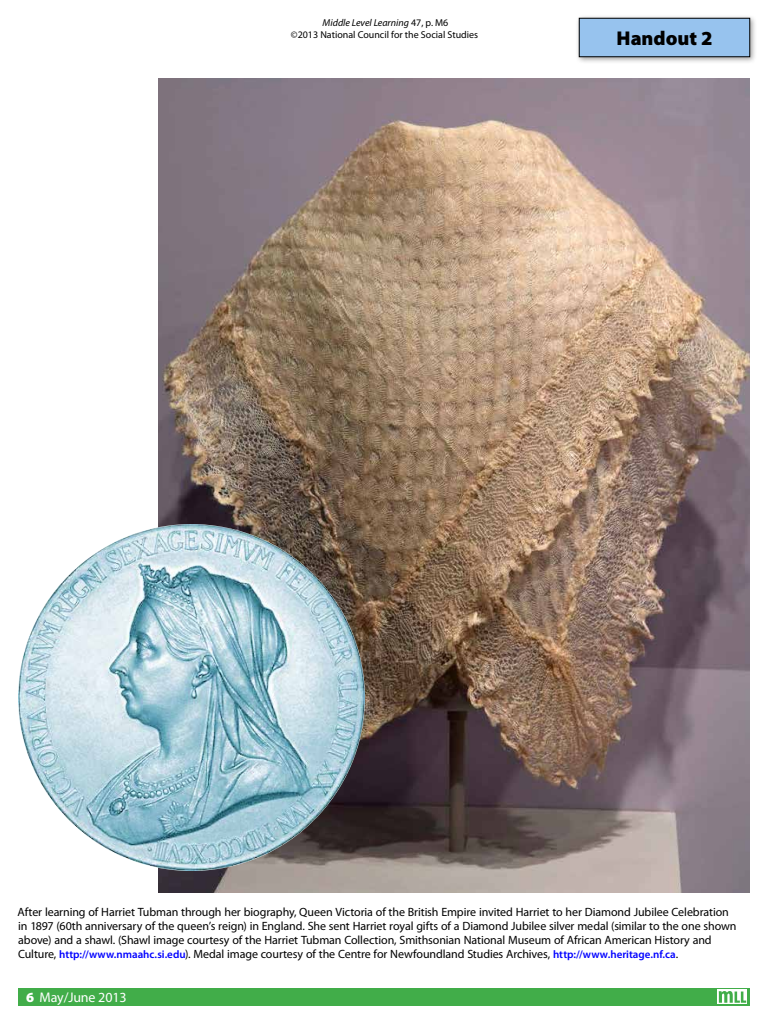
<style>
.page{position:relative;width:768px;height:1024px;background:#fff}
.page>*{position:absolute;margin:0;border:0;box-sizing:border-box;transform-origin:0 0}
.t1{font:900 20px "Myriad Pro";color:#000}
.t2{font:14px "Myriad Pro";letter-spacing:-.01em;color:#fff}
.t3{font:12px/14px "Myriad Pro";letter-spacing:-.01em;color:#000}
.t4{font:10px/12px "Myriad Pro";color:#000;text-align:center}
.s1{font-style:italic}
.s2{font-weight:600;font-size:11px;color:#00f}
.s3{font-weight:900}
</style>
<div class="page">
<div style="left:630px;top:988px;width:120px;height:18px;background:#41ad49"></div>
<div style="left:18px;top:988px;width:724px;height:18px;background:#41ad49"></div>
<div style="left:717px;top:990px;width:30px;height:14px;background:#e8f5e9"></div>
<svg style="left:719px;top:991px;width:27px;height:12px"></svg>
<div style="left:575px;top:14px;width:182px;height:50px;background:#000;opacity:.38"></div>
<div style="left:579px;top:18px;width:171px;height:39px;background:#97c3ee"></div>
<div style="left:579px;top:18px;width:171px;height:39px;border:1px solid #000"></div>
<img style="left:158px;top:78px;width:592px;height:814px">
<img style="left:18px;top:524px;width:347px;height:347px;border-radius:173px">
<p class="t4" style="left:291px;top:16px;width:189px"><span class="s1">Middle Level Learning</span> 47, p. M6<br>©2013 National Council for the Social Studies</p>
<h1 class="t1" style="left:617px;top:27px;width:98px">Handout 2</h1>
<p class="t3" style="left:18px;top:905px;width:721px">After learning of Harriet Tubman through her biography, Queen Victoria of the British Empire invited Harriet to her Diamond Jubilee Celebration in 1897 (60th anniversary of the queen’s reign) in England. She sent Harriet royal gifts of a Diamond Jubilee silver medal (similar to the one shown above) and a shawl. (Shawl image courtesy of the Harriet Tubman Collection, Smithsonian National Museum of African American History and Culture, <span class="s2">http://www.nmaahc.si.edu</span>). Medal image courtesy of the Centre for Newfoundland Studies Archives, <span class="s2">http://www.heritage.nf.ca</span>.</p>
<p class="t2" style="left:26px;top:989px;width:102px"><span class="s3">6</span> May/June 2013</p>
</div>
